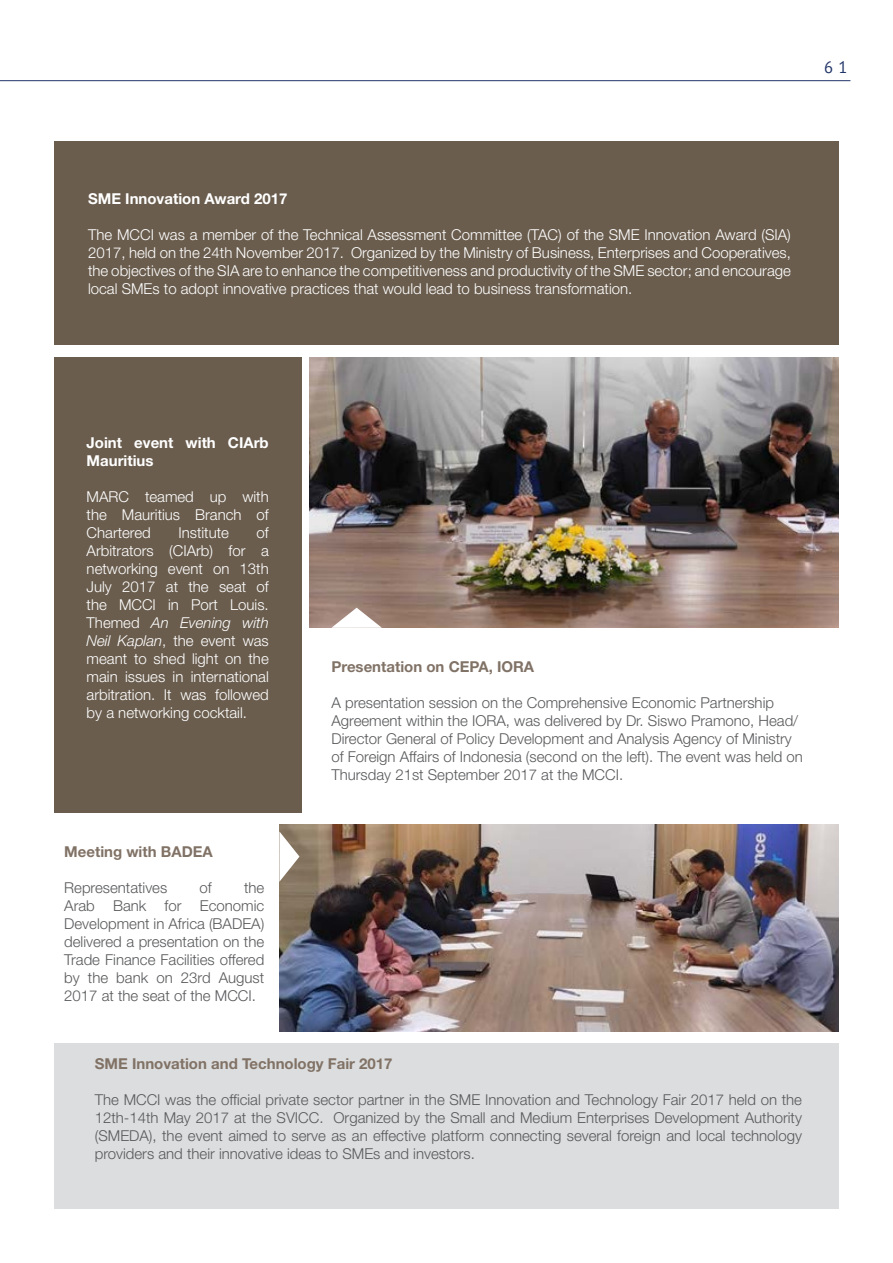
<style>
.page{position:relative;width:893px;height:1263px;background:#fff}
.page>*{position:absolute;margin:0;border:0;box-sizing:border-box;transform-origin:0 0}
.t1{font:16.5px "PT Sans";color:#213469}
.t2{font:300 15px/18px "Helvetica Neue LT Std";color:#58595b;text-align:justify}
.t3{font:300 15px/18px "Helvetica Neue LT Std";color:#fff;text-align:justify}
.t4{font:700 15px "Helvetica Neue LT Std";color:#817266}
.t5{font:700 15px/18px "Helvetica Neue LT Std";color:#fff}
.s1{font-style:italic}
</style>
<div class="page">
<hr style="left:0;top:80px;width:850px;height:1px;background:#213469">
<div style="left:54px;top:1044px;width:784px;height:165px;background:#dcddde"></div>
<img style="left:310px;top:357px;width:529px;height:271px">
<img style="left:279px;top:824px;width:560px;height:208px">
<svg style="left:279px;top:831px;width:20px;height:51px"></svg>
<svg style="left:331px;top:608px;width:51px;height:20px"></svg>
<div style="left:54px;top:142px;width:785px;height:203px;background:#6a5d4e"></div>
<div style="left:54px;top:357px;width:247px;height:455px;background:#6a5d4e"></div>
<p class="t1" style="left:824px;top:57px;width:25px">6 1</p>
<p class="t5" style="left:88px;top:189px;width:201px">SME Innovation Award 2017</p>
<p class="t3" style="left:88px;top:225px;width:704px">The MCCI was a member of the Technical Assessment Committee (TAC) of the SME Innovation Award (SIA)<br>2017, held on the 24th November 2017. Organized by the Ministry of Business, Enterprises and Cooperatives, the objectives of the SIA are to enhance the competitiveness and productivity of the SME sector; and encourage local SMEs to adopt innovative practices that would lead to business transformation.</p>
<p class="t5" style="left:87px;top:433px;width:184px">Joint event with CIArb<br>Mauritius</p>
<p class="t3" style="left:87px;top:487px;width:184px">MARC teamed up with the Mauritius Branch of Chartered</p>
<p class="t3" style="left:87px;top:523px;width:184px;text-indent:170px">of Arbitrators (CIArb) for a networking event on 13th July 2017 at the seat of the MCCI in Port Louis.<br>Themed <span class="s1">An Evening with Neil Kaplan</span>, the event was meant to shed light on the main issues in international arbitration. It was followed by a networking cocktail.</p>
<p class="t3" style="left:178px;top:523px;width:52px">Institute</p>
<p class="t4" style="left:64px;top:842px;width:150px">Meeting with BADEA</p>
<p class="t2" style="left:64px;top:878px;width:105px">Representatives</p>
<p class="t2" style="left:200px;top:878px;width:14px">of</p>
<p class="t2" style="left:64px;top:878px;width:202px;text-indent:180px">the Arab Bank for Economic Development in Africa (BADEA) delivered a presentation on the Trade Finance Facilities offered by the bank on 23rd August 2017 at the seat of the MCCI.</p>
<p class="t4" style="left:331px;top:657px;width:204px">Presentation on CEPA, IORA</p>
<p class="t2" style="left:331px;top:693px;width:473px;text-align:left">A presentation session on the Comprehensive Economic Partnership Agreement within the IORA, was delivered by Dr. Siswo Pramono, Head/ Director General of Policy Development and Analysis Agency of Ministry of Foreign Affairs of Indonesia (second on the left). The event was held on Thursday 21st September 2017 at the MCCI.</p>
<p class="t4" style="left:95px;top:1055px;width:299px">SME Innovation and Technology Fair 2017</p>
<p class="t2" style="left:95px;top:1090px;width:709px">The MCCI was the official private sector partner in the SME Innovation and Technology Fair 2017 held on the 12th-14th May 2017 at the SVICC. Organized by the Small and Medium Enterprises Development Authority (SMEDA), the event aimed to serve as an effective platform connecting several foreign and local technology providers and their innovative ideas to SMEs and investors.</p>
</div>
